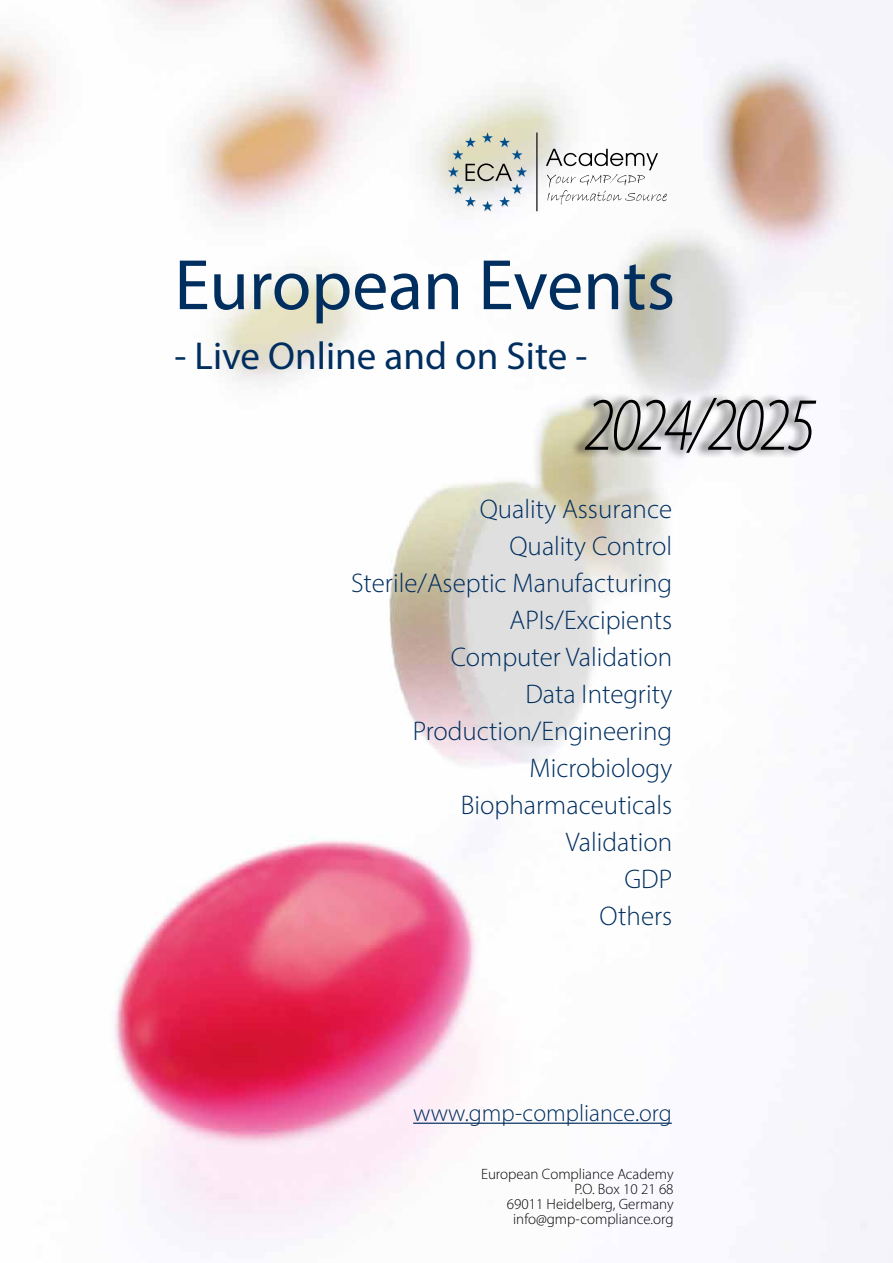
<style>
.page{position:relative;width:893px;height:1263px;background:#fff}
.page>*{position:absolute;margin:0;border:0;box-sizing:border-box;transform-origin:0 0}
.t1{font:italic 300 75.6px "Myriad Pro";letter-spacing:-.05em;color:#000;scale:.85 1}
.t2{font:72px "Myriad Pro";color:#002e5f}
.t3{font:39px "Myriad Pro";color:#002e5f}
.t4{font:300 27px/37px "Myriad Pro";color:#002e5f;text-align:right}
.t5{font:300 24px "Myriad Pro";color:#002e5f}
.t6{font:300 15px/15px "Myriad Pro";color:#000;text-align:right}
</style>
<div class="page">
<img style="left:0;top:0;width:893px;height:1263px">
<hr style="left:413px;top:1122px;width:259px;height:2px;background:#002e5f">
<div style="left:569px;top:392px;width:246px;height:70px;background:#000;opacity:.75"></div>
<hr style="left:536px;top:133px;width:1px;height:78px;background:#000">
<svg style="left:546px;top:149px;width:121px;height:56px"></svg>
<svg style="left:448px;top:132px;width:80px;height:80px"></svg>
<h2 class="t2" style="left:174px;top:241px;width:502px">European Events</h2>
<h3 class="t3" style="left:174px;top:331px;width:415px">- Live Online and on Site -</h3>
<h1 class="t1" style="left:585px;top:379px;width:274px">2024/2025</h1>
<p class="t4" style="left:351px;top:490px;width:323px">Quality Assurance<br>Quality Control<br>Sterile/Aseptic Manufacturing<br>APIs/Excipients<br>Computer Validation<br>Data Integrity<br>Production/Engineering<br>Microbiology<br>Biopharmaceuticals<br>Validation<br>GDP<br>Others</p>
<p class="t5" style="left:413px;top:1098px;width:260px">www.gmp-compliance.org</p>
<p class="t6" style="left:481px;top:1166px;width:194px">European Compliance Academy<br>P.O. Box 10 21 68<br>69011 Heidelberg, Germany info@gmp-compliance.org</p>
</div>
